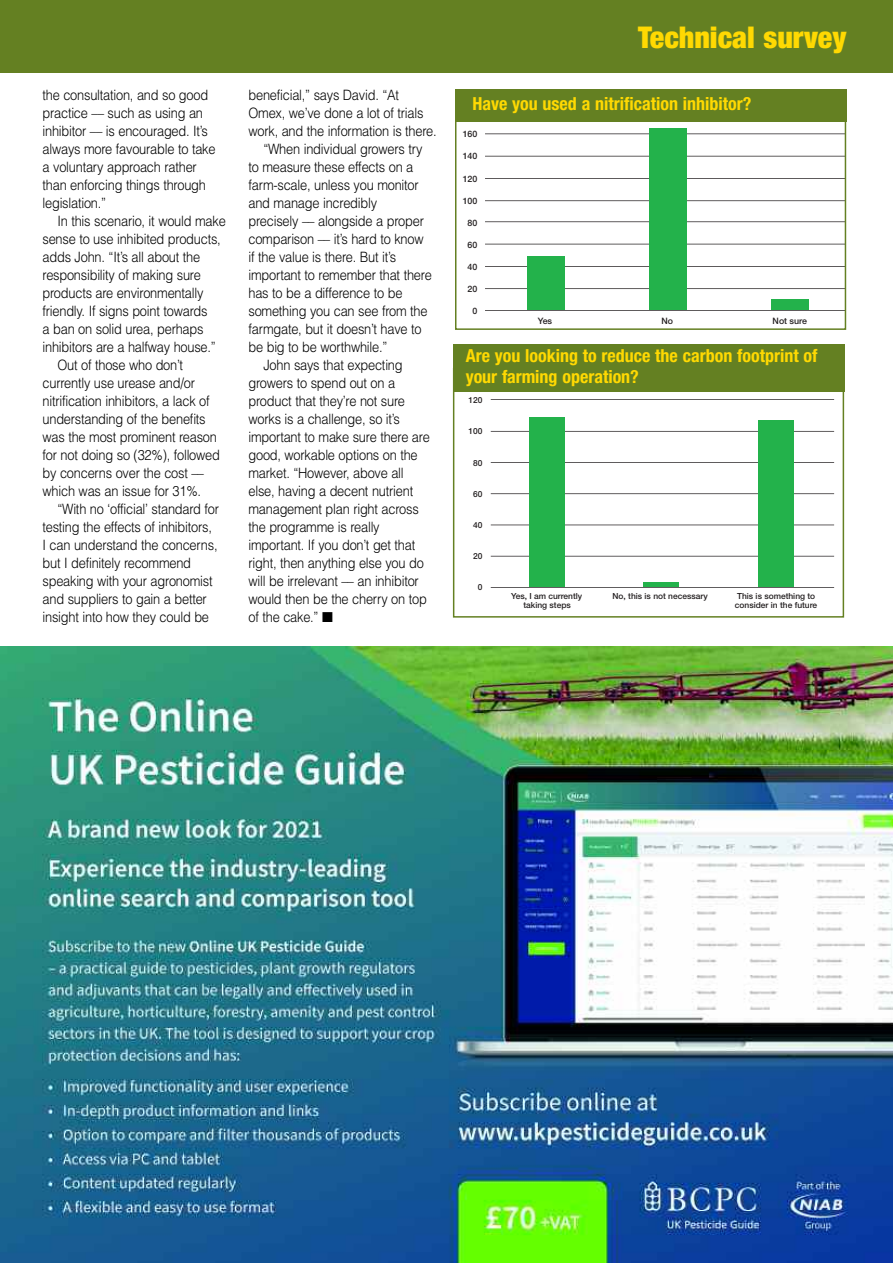
<style>
.page{position:relative;width:893px;height:1263px;background:#fff}
.page>*{position:absolute;margin:0;border:0;box-sizing:border-box;transform-origin:0 0}
.t1{font:900 condensed 30px "Helvetica Neue";color:#ffd902}
.t2{font:700 condensed 18px/21px "Helvetica Neue";color:#ffd902}
.t3{font:300 14.25px/18px "Helvetica";letter-spacing:-.015em;color:#000;scale:.9 1}
.t4{font:500 8.85px "Helvetica Neue";color:#231f20}
.t5{font:500 8.4px/9.6px "Helvetica Neue";color:#231f20;text-align:center}
</style>
<div class="page">
<img style="left:0;top:646px;width:893px;height:617px">
<hr style="left:485px;top:310px;width:360px;height:1px;background:#231f20">
<hr style="left:485px;top:288px;width:360px;height:1px;background:#231f20">
<hr style="left:485px;top:266px;width:360px;height:1px;background:#231f20">
<hr style="left:485px;top:244px;width:360px;height:1px;background:#231f20">
<hr style="left:485px;top:222px;width:360px;height:1px;background:#231f20">
<hr style="left:485px;top:200px;width:360px;height:1px;background:#231f20">
<hr style="left:485px;top:178px;width:360px;height:1px;background:#231f20">
<hr style="left:485px;top:156px;width:360px;height:1px;background:#231f20">
<hr style="left:485px;top:134px;width:360px;height:1px;background:#231f20">
<div style="left:527px;top:257px;width:38px;height:53px;background:#23b24b"></div>
<div style="left:649px;top:128px;width:38px;height:182px;background:#23b24b"></div>
<div style="left:771px;top:300px;width:38px;height:10px;background:#23b24b"></div>
<div style="left:455px;top:98px;width:391px;height:232px;border:2px solid #648022"></div>
<div style="left:455px;top:89px;width:391px;height:33px;background:#648022"></div>
<hr style="left:491px;top:587px;width:343px;height:1px;background:#231f20">
<hr style="left:491px;top:556px;width:343px;height:1px;background:#231f20">
<hr style="left:491px;top:525px;width:343px;height:1px;background:#231f20">
<hr style="left:491px;top:493px;width:343px;height:1px;background:#231f20">
<hr style="left:491px;top:462px;width:343px;height:1px;background:#231f20">
<hr style="left:491px;top:431px;width:343px;height:1px;background:#231f20">
<hr style="left:491px;top:399px;width:343px;height:1px;background:#231f20">
<div style="left:529px;top:417px;width:35px;height:170px;background:#23b24b"></div>
<hr style="left:644px;top:583px;width:35px;height:4px;background:#23b24b">
<div style="left:758px;top:420px;width:35px;height:167px;background:#23b24b"></div>
<div style="left:453px;top:368px;width:391px;height:250px;border:2px solid #648022"></div>
<div style="left:453px;top:344px;width:391px;height:48px;background:#648022"></div>
<div style="left:0;top:0;width:893px;height:72px;background:#648022"></div>
<p class="t3" style="left:43px;top:86px;width:194px">the consultation, and so good practice –– such as using an inhibitor –– is encouraged. It’s always more favourable to take a voluntary approach rather than enforcing things through legislation.”</p>
<p class="t3" style="left:57px;top:212px;width:189px">In this scenario, it would make</p>
<p class="t3" style="left:43px;top:230px;width:200px">sense to use inhibited products,</p>
<p class="t3" style="left:43px;top:248px;width:177px">adds John. “It’s all about the</p>
<p class="t3" style="left:43px;top:266px;width:178px">responsibility of making sure</p>
<p class="t3" style="left:43px;top:284px;width:180px">products are environmentally</p>
<p class="t3" style="left:43px;top:302px;width:185px">friendly. If signs point towards</p>
<p class="t3" style="left:43px;top:320px;width:180px">a ban on solid urea, perhaps</p>
<p class="t3" style="left:43px;top:338px;width:194px">inhibitors are a halfway house.”</p>
<p class="t3" style="left:57px;top:356px;width:141px">Out of those who don’t</p>
<p class="t3" style="left:43px;top:374px;width:171px">currently use urease and/or</p>
<p class="t3" style="left:43px;top:392px;width:187px">nitrification inhibitors, a lack of</p>
<p class="t3" style="left:43px;top:410px;width:183px">understanding of the benefits</p>
<p class="t3" style="left:43px;top:428px;width:195px">was the most prominent reason</p>
<p class="t3" style="left:43px;top:446px;width:199px">for not doing so (32%), followed</p>
<p class="t3" style="left:43px;top:464px;width:181px">by concerns over the cost ––</p>
<p class="t3" style="left:43px;top:482px;width:178px">which was an issue for 31%.</p>
<p class="t3" style="left:57px;top:500px;width:181px">“With no ‘official’ standard for</p>
<p class="t3" style="left:43px;top:518px;width:190px">testing the effects of inhibitors,</p>
<p class="t3" style="left:43px;top:536px;width:196px">I can understand the concerns,</p>
<p class="t3" style="left:43px;top:554px;width:167px">but I definitely recommend</p>
<p class="t3" style="left:43px;top:572px;width:190px">speaking with your agronomist</p>
<p class="t3" style="left:43px;top:590px;width:184px">and suppliers to gain a better</p>
<p class="t3" style="left:43px;top:608px;width:187px">insight into how they could be</p>
<p class="t3" style="left:248px;top:86px;width:169px">beneficial,” says David. “At</p>
<p class="t3" style="left:248px;top:104px;width:196px">Omex, we’ve done a lot of trials</p>
<p class="t3" style="left:248px;top:122px;width:211px">work, and the information is there.</p>
<p class="t3" style="left:263px;top:140px;width:178px">“When individual growers try</p>
<p class="t3" style="left:248px;top:158px;width:185px">to measure these effects on a</p>
<p class="t3" style="left:248px;top:176px;width:191px">farm-scale, unless you monitor</p>
<p class="t3" style="left:248px;top:194px;width:144px">and manage incredibly</p>
<p class="t3" style="left:248px;top:212px;width:196px">precisely –– alongside a proper</p>
<p class="t3" style="left:248px;top:230px;width:196px">comparison –– it’s hard to know</p>
<p class="t3" style="left:248px;top:248px;width:166px">if the value is there. But it’s</p>
<p class="t3" style="left:248px;top:266px;width:205px">important to remember that there</p>
<p class="t3" style="left:248px;top:284px;width:173px">has to be a difference to be</p>
<p class="t3" style="left:248px;top:302px;width:201px">something you can see from the</p>
<p class="t3" style="left:248px;top:320px;width:194px">farmgate, but it doesn’t have to</p>
<p class="t3" style="left:248px;top:338px;width:156px">be big to be worthwhile.”</p>
<p class="t3" style="left:263px;top:356px;width:156px">John says that expecting</p>
<p class="t3" style="left:248px;top:374px;width:165px">growers to spend out on a</p>
<p class="t3" style="left:248px;top:392px;width:175px">product that they’re not sure</p>
<p class="t3" style="left:248px;top:410px;width:170px">works is a challenge, so it’s</p>
<p class="t3" style="left:248px;top:428px;width:203px">important to make sure there are</p>
<p class="t3" style="left:248px;top:446px;width:190px">good, workable options on the</p>
<p class="t3" style="left:248px;top:464px;width:174px">market. “However, above all</p>
<p class="t3" style="left:248px;top:482px;width:185px">else, having a decent nutrient</p>
<p class="t3" style="left:248px;top:500px;width:191px">management plan right across</p>
<p class="t3" style="left:248px;top:518px;width:147px">the programme is really</p>
<p class="t3" style="left:248px;top:536px;width:187px">important. If you don’t get that</p>
<p class="t3" style="left:248px;top:554px;width:196px">right, then anything else you do</p>
<p class="t3" style="left:248px;top:572px;width:191px">will be irrelevant –– an inhibitor</p>
<p class="t3" style="left:248px;top:590px;width:200px">would then be the cherry on top</p>
<p class="t3" style="left:248px;top:608px;width:95px">of the cake.” ■</p>
<h1 class="t1" style="left:638px;top:27px;width:209px">Technical survey</h1>
<p class="t2" style="left:472px;top:95px;width:280px">Have you used a nitrification inhibitor?</p>
<p class="t4" style="left:463px;top:131px;width:16px">160</p>
<p class="t4" style="left:463px;top:153px;width:16px">140</p>
<p class="t4" style="left:463px;top:175px;width:16px">120</p>
<p class="t4" style="left:463px;top:197px;width:16px">100</p>
<p class="t4" style="left:468px;top:219px;width:11px">80</p>
<p class="t4" style="left:468px;top:241px;width:11px">60</p>
<p class="t4" style="left:468px;top:263px;width:11px">40</p>
<p class="t4" style="left:468px;top:286px;width:11px">20</p>
<p class="t4" style="left:472px;top:308px;width:6px">0</p>
<p class="t4" style="left:538px;top:318px;width:16px">Yes</p>
<p class="t4" style="left:661px;top:318px;width:13px">No</p>
<p class="t4" style="left:773px;top:318px;width:36px">Not sure</p>
<p class="t2" style="left:466px;top:347px;width:353px">Are you looking to reduce the carbon footprint of your farming operation?</p>
<p class="t5" style="left:473px;top:396px;width:11px">20</p>
<p class="t5" style="left:469px;top:427px;width:16px">100</p>
<p class="t5" style="left:473px;top:459px;width:11px">80</p>
<p class="t5" style="left:473px;top:490px;width:11px">60</p>
<p class="t5" style="left:473px;top:521px;width:11px">40</p>
<p class="t5" style="left:473px;top:552px;width:11px">20</p>
<p class="t5" style="left:478px;top:583px;width:6px">0</p>
<p class="t5" style="left:511px;top:592px;width:73px">Yes, I am currently aking steps</p>
<p class="t5" style="left:613px;top:592px;width:97px">No, this is not necessary</p>
<p class="t5" style="left:735px;top:592px;width:84px;text-align:left">This is something to consider in the future</p>
</div>
